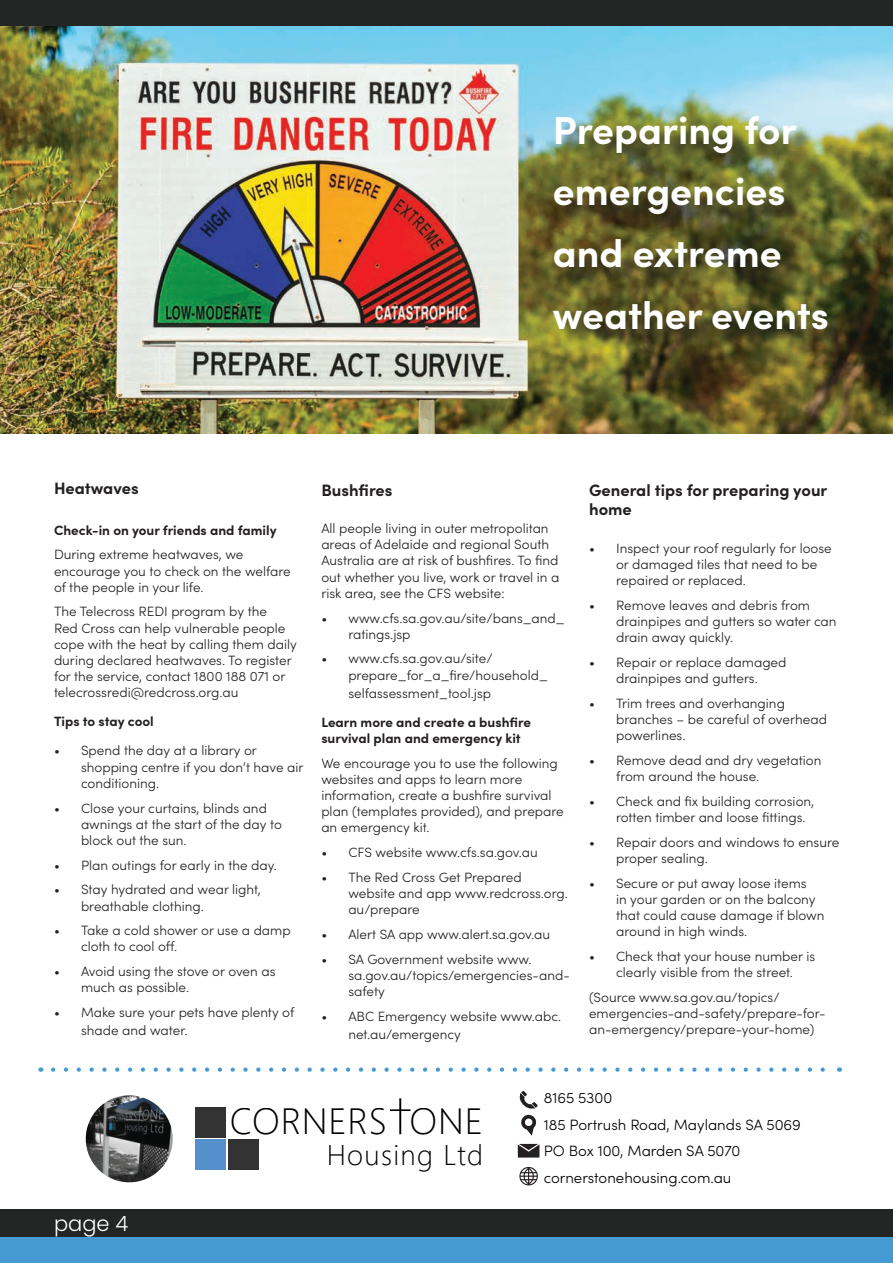
<style>
.page{position:relative;width:893px;height:1263px;background:#fff}
.page>*{position:absolute;margin:0;border:0;box-sizing:border-box;transform-origin:0 0}
.t1{font:700 39px/61.5px "Sofia Pro";color:#fff}
.t2{font:36.45px "Webly Sleek UI Light";letter-spacing:.025em;color:#000}
.t3{font:28.5px "Webly Sleek UI Light";letter-spacing:.05em;color:#000}
.t4{font:300 21px "Poppins";color:#fff}
.t5{font:700 16.5px/19.8px "Sofia Pro";color:#231f20}
.t6{font:300 15px "Sofia Pro";color:#000}
.t7{font:300 13.5px/16.2px "Sofia Pro";color:#231f20}
.t8{font:700 13.5px/16.2px "Sofia Pro";color:#231f20}
</style>
<div class="page">
<img style="left:0;top:26px;width:893px;height:408px">
<div style="left:0;top:1209px;width:893px;height:29px;background:#242525"></div>
<div style="left:0;top:1237px;width:893px;height:26px;background:#469ad4"></div>
<svg style="left:519px;top:1167px;width:19px;height:18px"></svg>
<svg style="left:519px;top:1091px;width:19px;height:45px"></svg>
<svg style="left:518px;top:1144px;width:21px;height:13px"></svg>
<img style="left:86px;top:1095px;width:87px;height:87px;border-radius:43px">
<div style="left:0;top:0;width:893px;height:26px;background:#242525"></div>
<svg style="left:53px;top:1067px;width:772px;height:5px"></svg>
<div style="left:556px;top:119px;width:290px;height:229px;background:#231f20;opacity:.6"></div>
<svg style="left:390px;top:1098px;width:21px;height:36px"></svg>
<div style="left:196px;top:1140px;width:30px;height:30px;background:#5590cc"></div>
<div style="left:228px;top:1140px;width:30px;height:30px;background:#333"></div>
<div style="left:196px;top:1107px;width:30px;height:30px;background:#333"></div>
<p class="t1" style="left:553px;top:96px;width:278px">Preparing for emergencies and extreme weather events</p>
<p class="t5" style="left:54px;top:477px;width:86px">Heatwaves</p>
<p class="t8" style="left:54px;top:521px;width:224px">Check-in on your friends and family</p>
<p class="t7" style="left:54px;top:546px;width:238px">During extreme heatwaves, we encourage you to check on the welfare of the people in your life.</p>
<p class="t7" style="left:54px;top:603px;width:244px">The Telecross REDI program by the<br>Red Cross can help vulnerable people cope with the heat by calling them daily during declared heatwaves. To register for the service, contact 1800 188 071 or telecrossredi@redcross.org.au</p>
<p class="t8" style="left:54px;top:712px;width:101px">Tips to stay cool</p>
<p class="t7" style="left:81px;top:742px;width:224px;text-indent:-27px">• Spend the day at a library or shopping centre if you don’t have air conditioning.</p>
<p class="t7" style="left:81px;top:799px;width:202px;text-indent:-27px">• Close your curtains, blinds and awnings at the start of the day to block out the sun.</p>
<p class="t7" style="left:54px;top:856px;width:224px">• Plan outings for early in the day.</p>
<p class="t7" style="left:81px;top:881px;width:181px;text-indent:-27px">• Stay hydrated and wear light, breathable clothing.</p>
<p class="t7" style="left:81px;top:922px;width:211px;text-indent:-27px">• Take a cold shower or use a damp cloth to cool off.</p>
<p class="t7" style="left:81px;top:962px;width:196px;text-indent:-27px">• Avoid using the stove or oven as much as possible.</p>
<p class="t7" style="left:81px;top:1002px;width:215px;line-height:18px;text-indent:-27px">• Make sure your pets have plenty of shade and water.</p>
<p class="t5" style="left:321px;top:478px;width:73px">Bushfires</p>
<p class="t7" style="left:321px;top:519px;width:240px">All people living in outer metropolitan areas of Adelaide and regional South Australia are at risk of bushfires. To find out whether you live, work or travel in a risk area, see the CFS website:</p>
<p class="t7" style="left:348px;top:609px;width:218px;text-indent:-27px">• www.cfs.sa.gov.au/site/bans_and_ ratings.jsp</p>
<p class="t7" style="left:348px;top:650px;width:201px;text-indent:-27px">• www.cfs.sa.gov.au/site/ prepare_for_a_fire/household_</p>
<p class="t7" style="left:348px;top:684px;width:144px">selfassessment_tool.jsp</p>
<p class="t8" style="left:321px;top:713px;width:211px">Learn more and create a bushfire survival plan and emergency kit</p>
<p class="t7" style="left:321px;top:754px;width:244px">We encourage you to use the following websites and apps to learn more information, create a bushfire survival plan (templates provided), and prepare an emergency kit.</p>
<p class="t7" style="left:321px;top:843px;width:218px">• CFS website www.cfs.sa.gov.au</p>
<p class="t7" style="left:348px;top:868px;width:221px;text-indent:-27px">• The Red Cross Get Prepared website and app www.redcross.org. au/prepare</p>
<p class="t7" style="left:321px;top:925px;width:230px">• Alert SA app www.alert.sa.gov.au</p>
<p class="t7" style="left:348px;top:950px;width:223px;text-indent:-27px">• SA Government website www. sa.gov.au/topics/emergencies-and&shy;safety</p>
<p class="t7" style="left:348px;top:1006px;width:214px;line-height:18px;text-indent:-27px">• ABC Emergency website www.abc. net.au/emergency</p>
<p class="t5" style="left:589px;top:478px;width:240px">General tips for preparing your home</p>
<p class="t7" style="left:616px;top:539px;width:217px;text-indent:-27px">• Inspect your roof regularly for loose or damaged tiles that need to be repaired or replaced.</p>
<p class="t7" style="left:616px;top:596px;width:222px;text-indent:-27px">• Remove leaves and debris from drainpipes and gutters so water can drain away quickly.</p>
<p class="t7" style="left:589px;top:653px;width:199px;text-align:center">• Repair or replace damaged drainpipes and gutters.</p>
<p class="t7" style="left:616px;top:694px;width:212px;text-indent:-27px">• Trim trees and overhanging branches – be careful of overhead powerlines.</p>
<p class="t7" style="left:616px;top:751px;width:207px;text-indent:-27px">• Remove dead and dry vegetation from around the house.</p>
<p class="t7" style="left:616px;top:792px;width:200px;text-indent:-27px">• Check and fix building corrosion, rotten timber and loose fittings.</p>
<p class="t7" style="left:616px;top:833px;width:225px;text-indent:-27px">• Repair doors and windows to ensure proper sealing.</p>
<p class="t7" style="left:616px;top:874px;width:210px;text-indent:-27px">• Secure or put away loose items<br>in your garden or on the balcony that could cause damage if blown around in high winds.</p>
<p class="t7" style="left:589px;top:947px;width:228px;text-align:center">• Check that your house number is clearly visible from the street.</p>
<p class="t7" style="left:589px;top:988px;width:238px">(Source www.sa.gov.au/topics/ emergencies-and-safety/prepare-for&shy;an-emergency/prepare-your-home)</p>
<p class="t4" style="left:54px;top:1211px;width:76px">page 4</p>
<h2 class="t2" style="left:229px;top:1094px;width:255px">CORNERS ONE</h2>
<h3 class="t3" style="left:326px;top:1133px;width:158px">Housing Ltd</h3>
<p class="t6" style="left:544px;top:1087px;width:70px">8165 5300</p>
<p class="t6" style="left:544px;top:1113px;width:259px">185 Portrush Road, Maylands SA 5069</p>
<p class="t6" style="left:544px;top:1140px;width:198px">PO Box 100, Marden SA 5070</p>
<p class="t6" style="left:544px;top:1166px;width:189px">cornerstonehousing.com.au</p>
</div>
